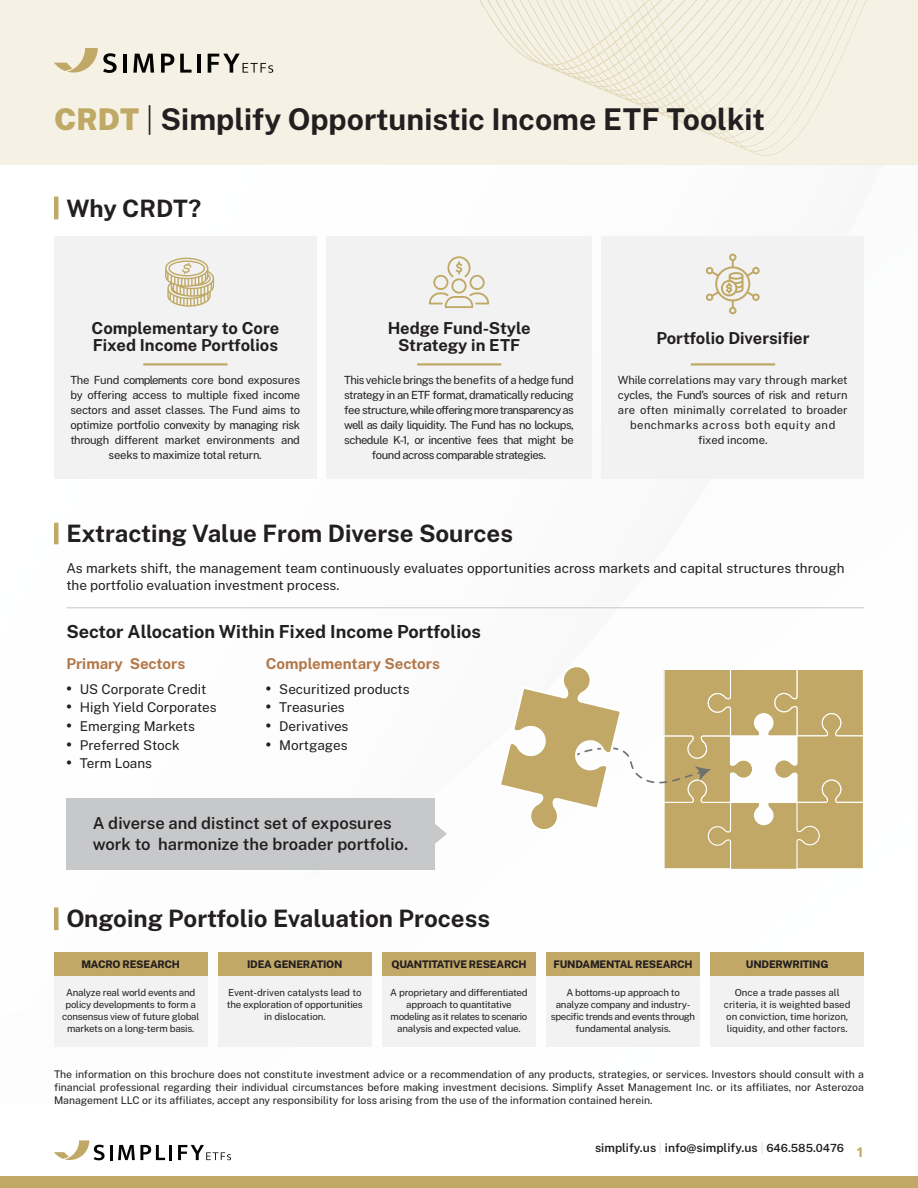
<style>
.page{position:relative;width:918px;height:1188px;background:#fff}
.page>*{position:absolute;margin:0;border:0;box-sizing:border-box;transform-origin:0 0}
.t1{font:700 30px "Public Sans";color:#231f20}
.t2{font:700 24px "Public Sans";color:#231f20}
.t3{font:700 18px "Public Sans";color:#231f20}
.t4{font:700 16.5px "Public Sans";color:#231f20}
.t5{font:600 16.5px/21px "Public Sans";color:#231f20}
.t6{font:700 15px "Public Sans";color:#b27849}
.t7{font:13.5px/17.2px "Public Sans";color:#231f20}
.t8{font:600 12px "Public Sans";color:#231f20}
.t9{font:11.25px/15px "Public Sans";letter-spacing:-.035em;color:#231f20;text-align:center}
.t10{font:11.25px/15px "Public Sans";color:#231f20;text-align:center}
.t11{font:10.5px/12.8px "Public Sans";color:#231f20;text-align:justify}
.t12{font:800 10.5px "Public Sans";letter-spacing:-.02em;color:#231f20}
.t13{font:9.75px/12px "Public Sans";letter-spacing:-.02em;color:#231f20;text-align:center}
.t14{font:9.75px/12px "Public Sans";color:#231f20;text-align:center}
.s1{font-weight:900;color:#c0a966}
.s2{font-weight:200}
.s3{font-weight:800;font-size:15px}
.s4{color:#e3e3e3}
.s5{font-size:11.25px}
.s6{font-family:"Open Sans";font-weight:700;font-size:13.5px;color:#c2a866}
</style>
<div class="page">
<div style="left:0;top:0;width:918px;height:165px;background:#f5f1e4"></div>
<svg style="left:615px;top:95px;width:209px;height:5px"></svg>
<svg style="left:479px;top:0;width:388px;height:95px"></svg>
<div style="left:0;top:1176px;width:918px;height:12px;background:#c2a866"></div>
<svg style="left:118px;top:1145px;width:47px;height:15px"></svg>
<hr style="left:169px;top:1145px;width:3px;height:15px;background:#040503">
<svg style="left:178px;top:1145px;width:53px;height:15px"></svg>
<svg style="left:54px;top:1140px;width:58px;height:20px"></svg>
<div style="left:66px;top:798px;width:369px;height:71px;background:#c7c8ca"></div>
<svg style="left:435px;top:824px;width:12px;height:20px"></svg>
<div style="left:54px;top:237px;width:262px;height:242px;background:#f2f2f2"></div>
<div style="left:326px;top:237px;width:266px;height:242px;background:#f2f2f2"></div>
<div style="left:602px;top:237px;width:262px;height:242px;background:#f2f2f2"></div>
<hr style="left:123px;top:54px;width:3px;height:19px;background:#040503">
<svg style="left:133px;top:54px;width:21px;height:19px"></svg>
<svg style="left:161px;top:54px;width:13px;height:19px"></svg>
<svg style="left:180px;top:54px;width:12px;height:19px"></svg>
<hr style="left:197px;top:54px;width:3px;height:19px;background:#040503">
<svg style="left:208px;top:54px;width:65px;height:19px"></svg>
<svg style="left:54px;top:48px;width:63px;height:25px"></svg>
<hr style="left:54px;top:197px;width:4px;height:22px;background:#c0a966">
<svg style="left:165px;top:258px;width:49px;height:49px"></svg>
<hr style="left:143px;top:363px;width:85px;height:3px;background:#c0a966">
<hr style="left:417px;top:363px;width:84px;height:3px;background:#c0a966">
<hr style="left:691px;top:363px;width:84px;height:3px;background:#c0a966">
<svg style="left:429px;top:256px;width:60px;height:52px"></svg>
<svg style="left:705px;top:253px;width:55px;height:62px"></svg>
<hr style="left:66px;top:607px;width:798px;height:1px;background:#c7c7c7">
<svg style="left:501px;top:667px;width:362px;height:202px"></svg>
<hr style="left:54px;top:523px;width:4px;height:21px;background:#c0a966">
<hr style="left:54px;top:907px;width:4px;height:23px;background:#c0a966">
<div style="left:54px;top:976px;width:153px;height:71px;background:#f2f2f2"></div>
<div style="left:54px;top:952px;width:153px;height:24px;background:#c2a866"></div>
<div style="left:711px;top:976px;width:153px;height:71px;background:#f2f2f2"></div>
<div style="left:711px;top:952px;width:153px;height:24px;background:#c2a866"></div>
<div style="left:218px;top:976px;width:154px;height:71px;background:#f2f2f2"></div>
<div style="left:218px;top:952px;width:154px;height:24px;background:#c2a866"></div>
<div style="left:382px;top:976px;width:154px;height:71px;background:#f2f2f2"></div>
<div style="left:382px;top:952px;width:154px;height:24px;background:#c2a866"></div>
<div style="left:546px;top:976px;width:154px;height:71px;background:#f2f2f2"></div>
<div style="left:546px;top:952px;width:154px;height:24px;background:#c2a866"></div>
<p class="t1" style="left:54px;top:97px;width:712px"><span class="s1">CRDT</span> <span class="s2">|</span> Simplify Opportunistic Income ETF Toolkit</p>
<p class="t2" style="left:66px;top:190px;width:136px">Why CRDT?</p>
<p class="t4" style="left:92px;top:316px;width:189px">Complementary to Core</p>
<p class="t4" style="left:93px;top:333px;width:187px">Fixed Income Portfolios</p>
<p class="t9" style="left:70px;top:372px;width:231px">The Fund complements core bond exposures by offering access to multiple fixed income sectors and asset classes. The Fund aims to optimize portfolio convexity by managing risk through different market environments and seeks to maximize total return.</p>
<p class="t4" style="left:388px;top:316px;width:144px">Hedge Fund-Style</p>
<p class="t4" style="left:398px;top:333px;width:124px">Strategy in ETF</p>
<p class="t4" style="left:656px;top:326px;width:155px">Portfolio Diversifier</p>
<p class="t9" style="left:344px;top:372px;width:231px">This vehicle brings the benefits of a hedge fund strategy in an ETF format, dramatically reducing fee structure, while offering more transparency as well as daily liquidity. The Fund has no lockups, schedule K-1, or incentive fees that might be found across comparable strategies.</p>
<p class="t10" style="left:618px;top:372px;width:231px">While correlations may vary through market cycles, the Fund’s sources of risk and return are often minimally correlated to broader benchmarks across both equity and</p>
<p class="t10" style="left:698px;top:432px;width:71px">fixed income.</p>
<p class="t2" style="left:66px;top:515px;width:448px">Extracting Value From Diverse Sources</p>
<p class="t7" style="left:66px;top:559px;width:780px">As markets shift, the management team continuously evaluates opportunities across markets and capital structures through the portfolio evaluation investment process.</p>
<p class="t3" style="left:66px;top:618px;width:416px">Sector Allocation Within Fixed Income Portfolios</p>
<p class="t6" style="left:66px;top:652px;width:120px">Primary Sectors</p>
<p class="t6" style="left:266px;top:652px;width:176px">Complementary Sectors</p>
<p class="t7" style="left:66px;top:680px;width:142px"><span class="s3">•</span> US Corporate Credit</p>
<p class="t7" style="left:66px;top:698px;width:152px"><span class="s3">•</span> High Yield Corporates</p>
<p class="t7" style="left:66px;top:717px;width:130px"><span class="s3">•</span> Emerging Markets</p>
<p class="t7" style="left:66px;top:735px;width:115px"><span class="s3">•</span> Preferred Stock</p>
<p class="t7" style="left:66px;top:754px;width:87px"><span class="s3">•</span> Term Loans</p>
<p class="t7" style="left:266px;top:680px;width:145px"><span class="s3">•</span> Securitized products</p>
<p class="t7" style="left:266px;top:698px;width:81px"><span class="s3">•</span> Treasuries</p>
<p class="t7" style="left:266px;top:717px;width:84px"><span class="s3">•</span> Derivatives</p>
<p class="t7" style="left:266px;top:735px;width:83px"><span class="s3">•</span> Mortgages</p>
<p class="t5" style="left:93px;top:812px;width:317px">A diverse and distinct set of exposures work to harmonize the broader portfolio.</p>
<p class="t2" style="left:66px;top:901px;width:425px">Ongoing Portfolio Evaluation Process</p>
<p class="t12" style="left:81px;top:956px;width:100px">MACRO RESEARCH</p>
<p class="t12" style="left:247px;top:956px;width:97px">IDEA GENERATION</p>
<p class="t12" style="left:391px;top:956px;width:137px">QUANTITATIVE RESEARCH</p>
<p class="t12" style="left:553px;top:956px;width:141px">FUNDAMENTAL RESEARCH</p>
<p class="t12" style="left:746px;top:956px;width:84px">UNDERWRITING</p>
<p class="t13" style="left:62px;top:986px;width:139px">Analyze real world events and policy developments to form a consensus view of future global markets on a long-term basis.</p>
<p class="t13" style="left:227px;top:986px;width:138px;text-align:left">Event-driven catalysts lead to the exploration of opportunities</p>
<p class="t14" style="left:264px;top:1010px;width:63px">in dislocation.</p>
<p class="t13" style="left:390px;top:986px;width:139px">A proprietary and differentiated approach to quantitative modeling as it relates to scenario analysis and expected value.</p>
<p class="t13" style="left:566px;top:986px;width:115px">A bottoms-up approach to</p>
<p class="t13" style="left:551px;top:998px;width:146px">analyze company and industry&shy;specific trends and events through fundamental analysis.</p>
<p class="t14" style="left:724px;top:986px;width:128px">Once a trade passes all criteria, it is weighted based on conviction, time horizon, liquidity, and other factors.</p>
<p class="t11" style="left:54px;top:1068px;width:811px">The information on this brochure does not constitute investment advice or a recommendation of any products, strategies, or services. Investors should consult with a financial professional regarding their individual circumstances before making investment decisions. Simplify Asset Management Inc. or its affiliates, nor Asterozoa Management LLC or its affiliates, accept any responsibility for loss arising from the use of the information contained herein.</p>
<p class="t8" style="left:595px;top:1139px;width:270px">simplify.us <span class="s4">|</span> info@simplify.us <span class="s4">|</span> <span class="s5">646.585.0476</span> <span class="s6">1</span></p>
</div>
